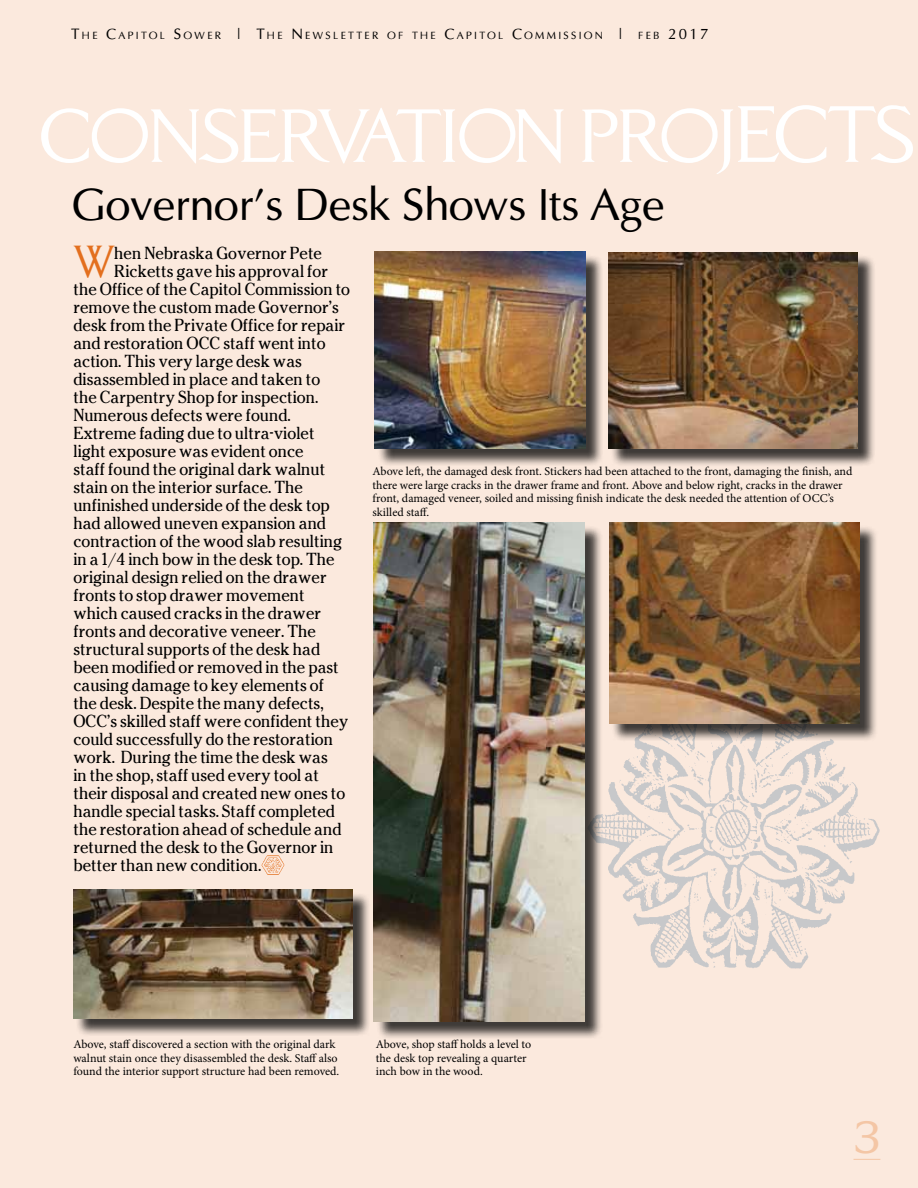
<style>
.page{position:relative;width:918px;height:1188px;background:#fbe9dd}
.page>*{position:absolute;margin:0;border:0;box-sizing:border-box;transform-origin:0 0}
.t1{font:75px "Inscription";letter-spacing:-.085em;color:#fff}
.t2{font:45px "Optima";letter-spacing:-.01em;color:#000}
.t3{font:45px "Inscription";color:#f4c6a5}
.t4{font:44.85px "Inscription";color:#e36f1e}
.t5{font:15px "Cheltenham";color:#000}
.t6{font:12px/13.5px "Minion Pro";letter-spacing:-.005em;color:#000}
.t7{font:10.5px "Optima";letter-spacing:.215em;color:#000}
.s1{font-size:15px}
.s2{font-size:79.5px}
</style>
<div class="page">
<svg style="left:854px;top:1159px;width:26px;height:1px"></svg>
<img style="left:603px;top:742px;width:277px;height:227px">
<img style="left:262px;top:856px;width:22px;height:19px">
<div style="left:377px;top:254px;width:227px;height:213px;background:#000;opacity:.75"></div>
<img style="left:375px;top:252px;width:210px;height:196px">
<div style="left:610px;top:254px;width:267px;height:213px;background:#000;opacity:.75"></div>
<img style="left:608px;top:252px;width:250px;height:196px">
<div style="left:376px;top:525px;width:227px;height:515px;background:#000;opacity:.75"></div>
<img style="left:374px;top:523px;width:210px;height:499px">
<div style="left:76px;top:892px;width:295px;height:145px;background:#000;opacity:.75"></div>
<img style="left:73px;top:890px;width:279px;height:128px">
<div style="left:611px;top:525px;width:268px;height:217px;background:#000;opacity:.75"></div>
<img style="left:609px;top:523px;width:251px;height:201px">
<p class="t7" style="left:71px;top:29px;width:639px"><span class="s1">T</span>HE <span class="s1">C</span>APITOL <span class="s1">S</span> OWER <span class="s1">| T</span>HE <span class="s1">N</span>EWSLETT ER OF THE <span class="s1">C</span>APITOL <span class="s1">C</span>OMMISSION <span class="s1">|</span> FEB <span class="s1">2017</span></p>
<h1 class="t1" style="left:37px;top:103px;width:883px">CONSERVATION PROJ<span class="s2">ECTS</span></h1>
<h2 class="t2" style="left:71px;top:178px;width:595px">Governor’s Desk Shows Its Age</h2>
<h3 class="t4" style="left:73px;top:242px;width:42px">W</h3>
<p class="t5" style="left:114px;top:243px;width:209px">hen Nebraska Governor Pete</p>
<p class="t5" style="left:114px;top:261px;width:215px">Ricketts gave his approval for</p>
<p class="t5" style="left:73px;top:279px;width:278px">the Office of the Capitol Commission to</p>
<p class="t5" style="left:73px;top:297px;width:267px">remove the custom made Governor’s</p>
<p class="t5" style="left:73px;top:315px;width:273px">desk from the Private Office for repair</p>
<p class="t5" style="left:73px;top:333px;width:254px">and restoration OCC staff went into</p>
<p class="t5" style="left:73px;top:351px;width:230px">action. This very large desk was</p>
<p class="t5" style="left:73px;top:369px;width:248px">disassembled in place and taken to</p>
<p class="t5" style="left:73px;top:387px;width:246px">the Carpentry Shop for inspection.</p>
<p class="t5" style="left:73px;top:405px;width:219px">Numerous defects were found.</p>
<p class="t5" style="left:73px;top:423px;width:243px">Extreme fading due to ultra-violet</p>
<p class="t5" style="left:73px;top:441px;width:232px">light exposure was evident once</p>
<p class="t5" style="left:73px;top:459px;width:253px">staff found the original dark walnut</p>
<p class="t5" style="left:73px;top:477px;width:231px">stain on the interior surface. The</p>
<p class="t5" style="left:73px;top:495px;width:258px">unfinished underside of the desk top</p>
<p class="t5" style="left:73px;top:513px;width:254px">had allowed uneven expansion and</p>
<p class="t5" style="left:73px;top:531px;width:270px">contraction of the wood slab resulting</p>
<p class="t5" style="left:73px;top:549px;width:263px">in a 1/4 inch bow in the desk top. The</p>
<p class="t5" style="left:73px;top:567px;width:255px">original design relied on the drawer</p>
<p class="t5" style="left:73px;top:585px;width:233px">fronts to stop drawer movement</p>
<p class="t5" style="left:73px;top:603px;width:249px">which caused cracks in the drawer</p>
<p class="t5" style="left:73px;top:621px;width:244px">fronts and decorative veneer. The</p>
<p class="t5" style="left:73px;top:639px;width:248px">structural supports of the desk had</p>
<p class="t5" style="left:73px;top:657px;width:267px">been modified or removed in the past</p>
<p class="t5" style="left:73px;top:675px;width:252px">causing damage to key elements of</p>
<p class="t5" style="left:73px;top:693px;width:252px">the desk. Despite the many defects,</p>
<p class="t5" style="left:73px;top:711px;width:277px">OCC’s skilled staff were confident they</p>
<p class="t5" style="left:73px;top:729px;width:261px">could successfully do the restoration</p>
<p class="t5" style="left:73px;top:747px;width:256px">work. During the time the desk was</p>
<p class="t5" style="left:73px;top:765px;width:247px">in the shop, staff used every tool at</p>
<p class="t5" style="left:73px;top:783px;width:273px">their disposal and created new ones to</p>
<p class="t5" style="left:73px;top:801px;width:263px">handle special tasks. Staff completed</p>
<p class="t5" style="left:73px;top:819px;width:270px">the restoration ahead of schedule and</p>
<p class="t5" style="left:73px;top:837px;width:262px">returned the desk to the Governor in</p>
<p class="t5" style="left:73px;top:855px;width:189px">better than new condition.</p>
<p class="t6" style="left:373px;top:465px;width:481px">Above left, the damaged desk front. Stickers had been attached to the front, damaging the finish, and there were large cracks in the drawer frame and front. Above and below right, cracks in the drawer front, damaged veneer, soiled and missing finish indicate the desk needed the attention of OCC’s skilled staff.</p>
<p class="t6" style="left:73px;top:1038px;width:267px">Above, staff discovered a section with the original dark walnut stain once they disassembled the desk. Staff also found the interior support structure had been removed.</p>
<p class="t6" style="left:376px;top:1038px;width:157px">Above, shop staff holds a level to the desk top revealing a quarter inch bow in the wood.</p>
<h2 class="t3" style="left:854px;top:1118px;width:28px">3</h2>
</div>
